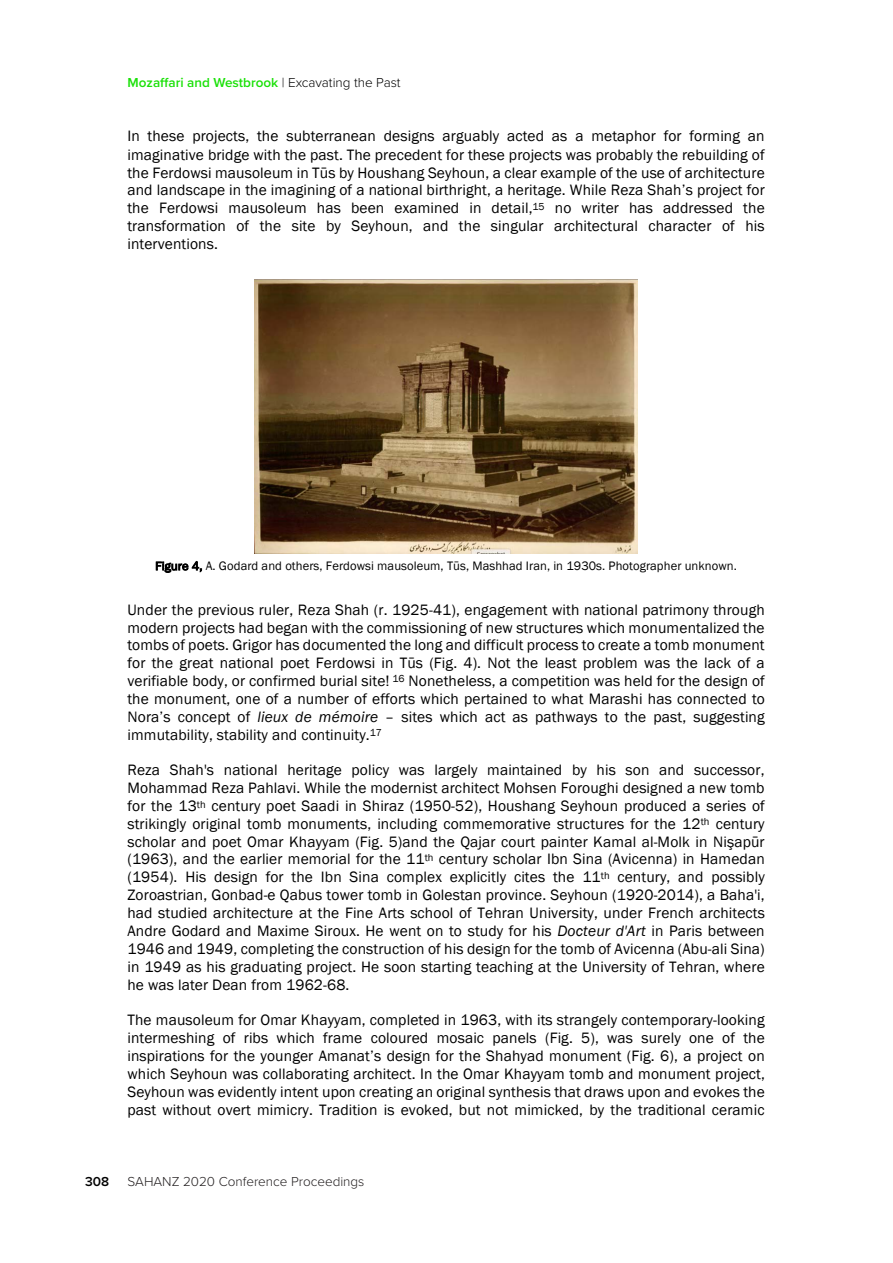
<style>
.page{position:relative;width:893px;height:1263px;background:#fff}
.page>*{position:absolute;margin:0;border:0;box-sizing:border-box;transform-origin:0 0}
.t1{font:15.45px/17.9px "Franklin Gothic";letter-spacing:.01em;color:#000;text-align:justify}
.t2{font:600 13.5px "Proxima Nova";color:#1be109}
.t3{font:300 13.5px "Proxima Nova";color:#231f20}
.t4{font:600 13.5px "Proxima Nova";color:#000}
.t5{font:12.6px "Franklin Gothic";letter-spacing:.005em;color:#000}
.s1{font-weight:300;color:#000}
.s2{font-size:12.3px}
.s3{font-style:italic}
</style>
<div class="page">
<img style="left:255px;top:280px;width:383px;height:273px">
<p class="t2" style="left:128px;top:73px;width:275px">Mozaffari and Westbrook <span class="s1">| Excavating the Past</span></p>
<p class="t1" style="left:127px;top:128px;width:639px">In these projects, the subterranean designs arguably acted as a metaphor for forming an imaginative bridge with the past. The precedent for these projects was probably the rebuilding of the Ferdowsi mausoleum in Tūs by Houshang Seyhoun, a clear example of the use of architecture and landscape in the imagining of a national birthright, a heritage. While Reza Shah’s project for the Ferdowsi mausoleum has been examined in detail,<sup>15</sup> no writer has addressed the transformation of the site by Seyhoun, and the singular architectural character of his interventions.</p>
<p class="t5" style="left:155px;top:558px;width:583px"><span class="s2">Figure 4,</span> A. Godard and others, Ferdowsi mausoleum, Tūs, Mashhad Iran, in 1930s. Photographer unknown.</p>
<p class="t1" style="left:127px;top:601px;width:639px">Under the previous ruler, Reza Shah (r. 1925-41), engagement with national patrimony through modern projects had began with the commissioning of new structures which monumentalized the tombs of poets. Grigor has documented the long and difficult process to create a tomb monument for the great national poet Ferdowsi in Tūs (Fig. 4). Not the least problem was the lack of a verifiable body, or confirmed burial site! <sup>16</sup> Nonetheless, a competition was held for the design of the monument, one of a number of efforts which pertained to what Marashi has connected to Nora’s concept of <span class="s3">lieux de mémoire</span> – sites which act as pathways to the past, suggesting immutability, stability and continuity.<sup>17</sup></p>
<p class="t1" style="left:127px;top:761px;width:639px">Reza Shah's national heritage policy was largely maintained by his son and successor, Mohammad Reza Pahlavi. While the modernist architect Mohsen Foroughi designed a new tomb for the 13<sup>th</sup> century poet Saadi in Shiraz (1950-52), Houshang Seyhoun produced a series of strikingly original tomb monuments, including commemorative structures for the 12<sup>th</sup> century scholar and poet Omar Khayyam (Fig. 5)and the Qajar court painter Kamal al-Molk in Nişapūr (1963), and the earlier memorial for the 11<sup>th</sup> century scholar Ibn Sina (Avicenna) in Hamedan (1954). His design for the Ibn Sina complex explicitly cites the 11<sup>th</sup> century, and possibly Zoroastrian, Gonbad-e Qabus tower tomb in Golestan province. Seyhoun (1920-2014), a Baha'i, had studied architecture at the Fine Arts school of Tehran University, under French architects Andre Godard and Maxime Siroux. He went on to study for his <span class="s3">Docteur d'Art</span> in Paris between 1946 and 1949, completing the construction of his design for the tomb of Avicenna (Abu-ali Sina) in 1949 as his graduating project. He soon starting teaching at the University of Tehran, where he was later Dean from 1962-68.</p>
<p class="t1" style="left:127px;top:1012px;width:639px">The mausoleum for Omar Khayyam, completed in 1963, with its strangely contemporary-looking intermeshing of ribs which frame coloured mosaic panels (Fig. 5), was surely one of the inspirations for the younger Amanat’s design for the Shahyad monument (Fig. 6), a project on which Seyhoun was collaborating architect. In the Omar Khayyam tomb and monument project, Seyhoun was evidently intent upon creating an original synthesis that draws upon and evokes the past without overt mimicry. Tradition is evoked, but not mimicked, by the traditional ceramic</p>
<p class="t4" style="left:85px;top:1172px;width:26px">308</p>
<p class="t3" style="left:128px;top:1172px;width:238px">SAHANZ 2020 Conference Proceedings</p>
</div>
